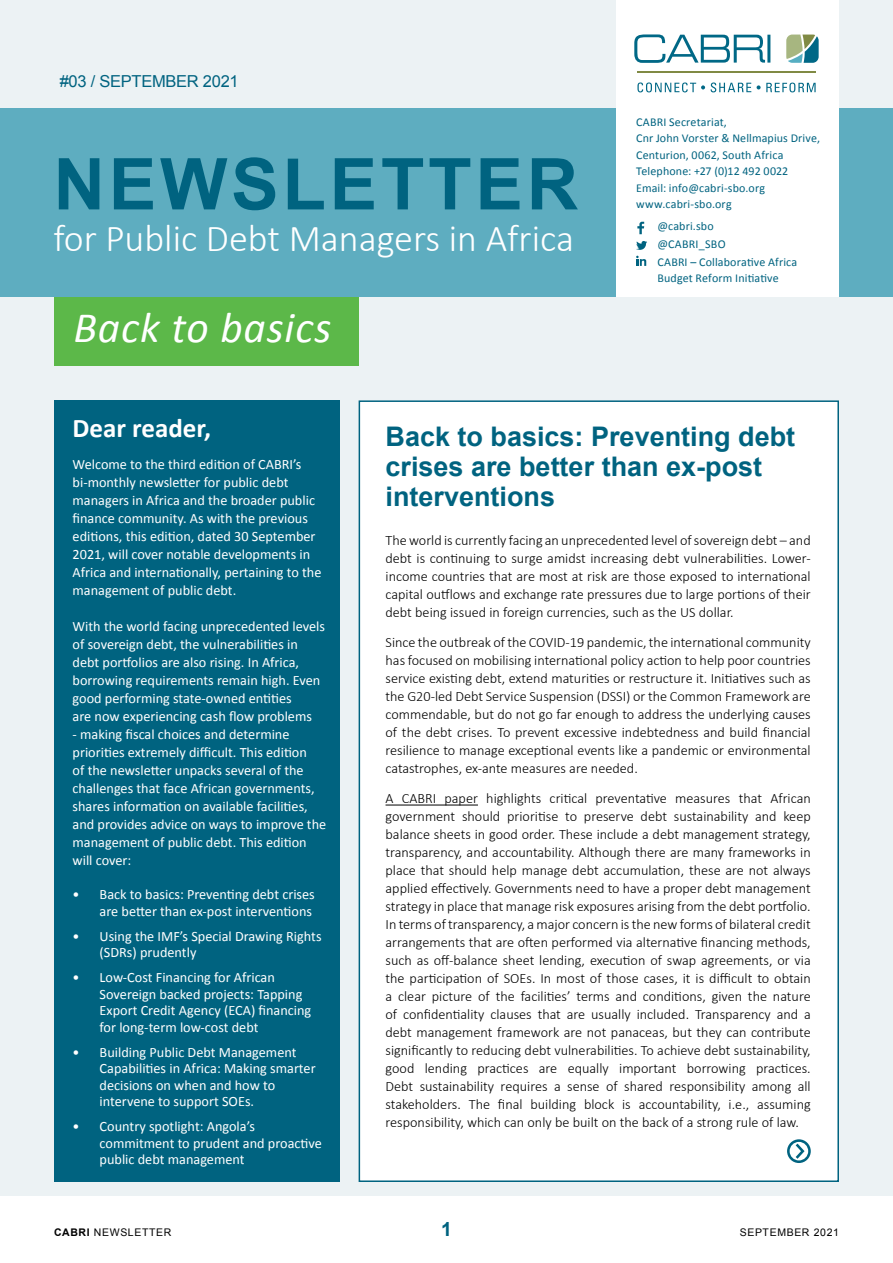
<style>
.page{position:relative;width:893px;height:1263px;background:#ecf2f4}
.page>*{position:absolute;margin:0;border:0;box-sizing:border-box;transform-origin:0 0}
.t1{font:700 71.55px "Arial";letter-spacing:.05em;color:#006380}
.t2{font:italic 43.5px "Calibri";letter-spacing:.02em;color:#fff}
.t3{font:300 38.1px "Calibri";color:#fff}
.t4{font:700 27px/30px "Arial";color:#006380}
.t5{font:700 27px "Calibri";color:#fff}
.t6{font:700 19.5px "Arial";color:#006380}
.t7{font:16.5px "Arial";letter-spacing:-.015em;color:#006380}
.t8{font:300 14.25px/18px "Calibri";color:#000;text-align:justify}
.t9{font:14.25px/18px "Calibri";color:#fff}
.t10{font:12px/16.5px "Calibri";letter-spacing:.01em;color:#006380}
.t11{font:10.5px "Arial";letter-spacing:.06em;color:#000}
.s1{font-weight:700}
</style>
<div class="page">
<div style="left:0;top:109px;width:893px;height:188px;background:#5eadc0"></div>
<div style="left:616px;top:0;width:223px;height:297px;background:#fff"></div>
<div style="left:359px;top:400px;width:480px;height:782px;background:#fff;border:2px solid #006380"></div>
<hr style="left:386px;top:805px;width:92px;height:1px;background:#000">
<div style="left:54px;top:400px;width:285px;height:782px;background:#006380"></div>
<div style="left:54px;top:297px;width:305px;height:69px;background:#5cb849"></div>
<svg style="left:637px;top:222px;width:7px;height:12px"></svg>
<svg style="left:636px;top:241px;width:11px;height:25px"></svg>
<div style="left:0;top:1196px;width:893px;height:67px;background:#fff"></div>
<svg style="left:787px;top:1139px;width:24px;height:24px"></svg>
<svg style="left:634px;top:34px;width:136px;height:29px"></svg>
<svg style="left:786px;top:35px;width:33px;height:28px"></svg>
<hr style="left:637px;top:71px;width:179px;height:2px;background:#808a44">
<svg style="left:637px;top:82px;width:179px;height:10px"></svg>
<p class="t7" style="left:60px;top:71px;width:181px">#03 / SEPTEMBER 2021</p>
<h1 class="t1" style="left:54px;top:137px;width:526px">NEWSLETTER</h1>
<h3 class="t3" style="left:54px;top:214px;width:522px">for Public Debt Managers in Africa</h3>
<h2 class="t2" style="left:73px;top:297px;width:259px">Back to basics</h2>
<p class="t10" style="left:636px;top:114px;width:185px">CABRI Secretariat,<br>Cnr John Vorster &amp; Nellmapius Drive,<br>Centurion, 0062, South Africa<br>Telephone: +27 (0)12 492 0022<br>Email: info@cabri-sbo.org www.cabri-sbo.org</p>
<p class="t10" style="left:657px;top:218px;width:141px;line-height:17.7px">@cabri.sbo<br>@CABRI_SBO<br>CABRI – Collaborative Africa</p>
<p class="t10" style="left:657px;top:270px;width:123px">Budget Reform Initiative</p>
<h3 class="t5" style="left:73px;top:410px;width:140px">Dear reader,</h3>
<p class="t9" style="left:73px;top:455px;width:250px">Welcome to the third edition of CABRI’s bi-monthly newsletter for public debt managers in Africa and the broader public finance community. As with the previous editions, this edition, dated 30 September 2021, will cover notable developments in Africa and internationally, pertaining to the management of public debt.</p>
<p class="t9" style="left:73px;top:617px;width:254px">With the world facing unprecedented levels of sovereign debt, the vulnerabilities in debt portfolios are also rising. In Africa, borrowing requirements remain high. Even good performing state-owned entities<br>are now experiencing cash flow problems</p>
<p class="t9" style="left:73px;top:725px;width:255px">- making fiscal choices and determine priorities extremely difficult. This edition<br>of the newsletter unpacks several of the challenges that face African governments, shares information on available facilities, and provides advice on ways to improve the management of public debt. This edition will cover:</p>
<p class="t9" style="left:73px;top:886px;width:244px;line-height:16.5px;text-align:right">• Back to basics: Preventing debt crises are better than ex-post interventions</p>
<p class="t9" style="left:100px;top:928px;width:223px;line-height:16.5px;text-indent:-27px">• Using the IMF’s Special Drawing Rights (SDRs) prudently</p>
<p class="t9" style="left:100px;top:969px;width:213px;line-height:16.5px;text-indent:-27px">• Low-Cost Financing for African Sovereign backed projects: Tapping Export Credit Agency (ECA) financing for long-term low-cost debt</p>
<p class="t9" style="left:100px;top:1044px;width:218px;line-height:16.5px;text-indent:-27px">• Building Public Debt Management<br>Capabilities in Africa: Making smarter decisions on when and how to intervene to support SOEs.</p>
<p class="t9" style="left:100px;top:1118px;width:224px;line-height:16.5px;text-indent:-27px">• Country spotlight: Angola’s commitment to prudent and proactive public debt management</p>
<h3 class="t4" style="left:386px;top:422px;width:411px">Back to basics: Preventing debt crises are better than ex-post interventions</h3>
<p class="t8" style="left:386px;top:531px;width:427px">The world is currently facing an unprecedented level of sovereign debt – and debt is continuing to surge amidst increasing debt vulnerabilities. Lower&shy;income countries that are most at risk are those exposed to international capital outflows and exchange rate pressures due to large portions of their debt being issued in foreign currencies, such as the US dollar.</p>
<p class="t8" style="left:386px;top:633px;width:427px">Since the outbreak of the COVID-19 pandemic, the international community has focused on mobilising international policy action to help poor countries service existing debt, extend maturities or restructure it. Initiatives such as the G20-led Debt Service Suspension (DSSI) or the Common Framework are commendable, but do not go far enough to address the underlying causes of the debt crises. To prevent excessive indebtedness and build financial resilience to manage exceptional events like a pandemic or environmental catastrophes, ex-ante measures are needed.</p>
<p class="t8" style="left:386px;top:789px;width:427px">A CABRI paper highlights critical preventative measures that African government should prioritise to preserve debt sustainability and keep balance sheets in good order. These include a debt management strategy, transparency, and accountability. Although there are many frameworks in place that should help manage debt accumulation, these are not always applied effectively. Governments need to have a proper debt management strategy in place that manage risk exposures arising from the debt portfolio.<br>In terms of transparency, a major concern is the new forms of bilateral credit arrangements that are often performed via alternative financing methods, such as off-balance sheet lending, execution of swap agreements, or via the participation of SOEs. In most of those cases, it is difficult to obtain a clear picture of the facilities’ terms and conditions, given the nature of confidentiality clauses that are usually included. Transparency and a debt management framework are not panaceas, but they can contribute significantly to reducing debt vulnerabilities. To achieve debt sustainability, good lending practices are equally important borrowing practices.<br>Debt sustainability requires a sense of shared responsibility among all stakeholders. The final building block is accountability, i.e., assuming responsibility, which can only be built on the back of a strong rule of law.</p>
<p class="t11" style="left:54px;top:1225px;width:119px"><span class="s1">CABRI</span> NEWSLETTER</p>
<h3 class="t6" style="left:441px;top:1216px;width:12px">1</h3>
<p class="t11" style="left:740px;top:1225px;width:101px">SEPTEMBER 2021</p>
</div>
